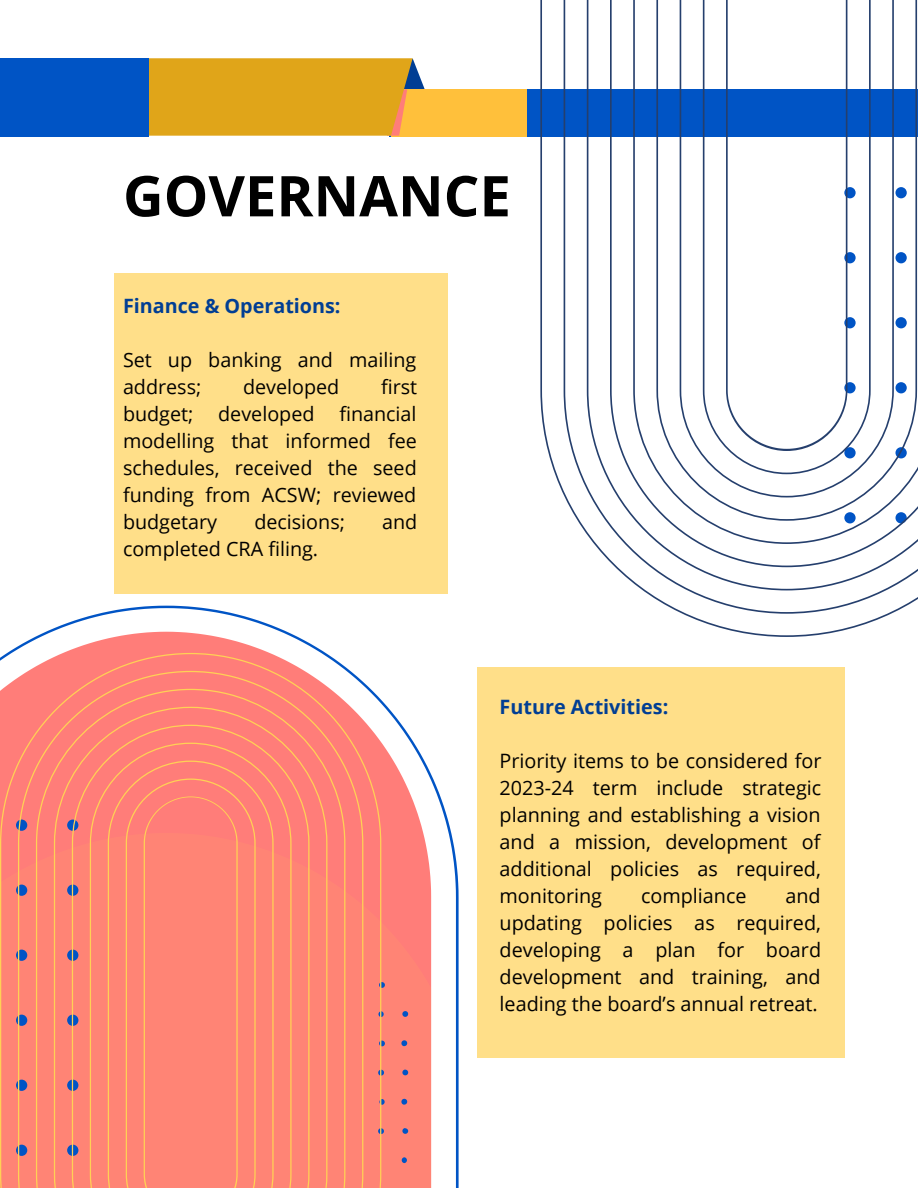
<style>
.page{position:relative;width:918px;height:1188px;background:#fff}
.page>*{position:absolute;margin:0;border:0;box-sizing:border-box;transform-origin:0 0}
.t1{font:700 56.25px "Open Sans";color:#000}
.t2{font:19.8px/27px "Open Sans";color:#000;text-align:justify}
.t3{font:700 19.8px "Open Sans";color:#013e94}
</style>
<div class="page">
<div style="left:389px;top:89px;width:529px;height:48px;background:#0054c5"></div>
<div style="left:391px;top:90px;width:135px;height:47px;background:#ffc03b"></div>
<svg style="left:149px;top:58px;width:276px;height:78px;background:#dfa521"></svg>
<div style="left:0;top:58px;width:149px;height:79px;background:#0054c5"></div>
<svg style="left:7px;top:606px;width:452px;height:582px"></svg>
<svg style="left:0;top:653px;width:381px;height:535px;background:#fd8878"></svg>
<svg style="left:540px;top:0;width:378px;height:637px"></svg>
<div style="left:114px;top:274px;width:334px;height:320px;background:#ffdf89"></div>
<div style="left:477px;top:668px;width:367px;height:390px;background:#ffdf89"></div>
<p class="t1" style="left:123px;top:156px;width:389px">GOVERNANCE</p>
<p class="t3" style="left:123px;top:292px;width:219px">Finance &amp; Operations:</p>
<p class="t2" style="left:123px;top:346px;width:295px">Set up banking and mailing address;</p>
<p class="t2" style="left:243px;top:373px;width:98px">developed</p>
<p class="t2" style="left:381px;top:373px;width:38px">first</p>
<p class="t2" style="left:123px;top:400px;width:295px;text-indent:216px">financial modelling that informed fee schedules, received the seed funding from ACSW; reviewed budgetary</p>
<p class="t2" style="left:123px;top:400px;width:72px">budget;</p>
<p class="t2" style="left:218px;top:400px;width:98px">developed</p>
<p class="t2" style="left:254px;top:508px;width:92px">decisions;</p>
<p class="t2" style="left:382px;top:508px;width:37px">and</p>
<p class="t2" style="left:123px;top:535px;width:197px">completed CRA filing.</p>
<p class="t3" style="left:500px;top:693px;width:170px">Future Activities:</p>
<p class="t2" style="left:500px;top:747px;width:323px">Priority items to be considered for 2023-24 term include strategic planning and establishing a vision and a mission, development of additional policies as required, monitoring</p>
<p class="t2" style="left:500px;top:882px;width:323px;text-indent:286px">and updating policies as required, developing a plan for board development and training, and leading the board’s annual retreat.</p>
<p class="t2" style="left:641px;top:882px;width:107px">compliance</p>
</div>
